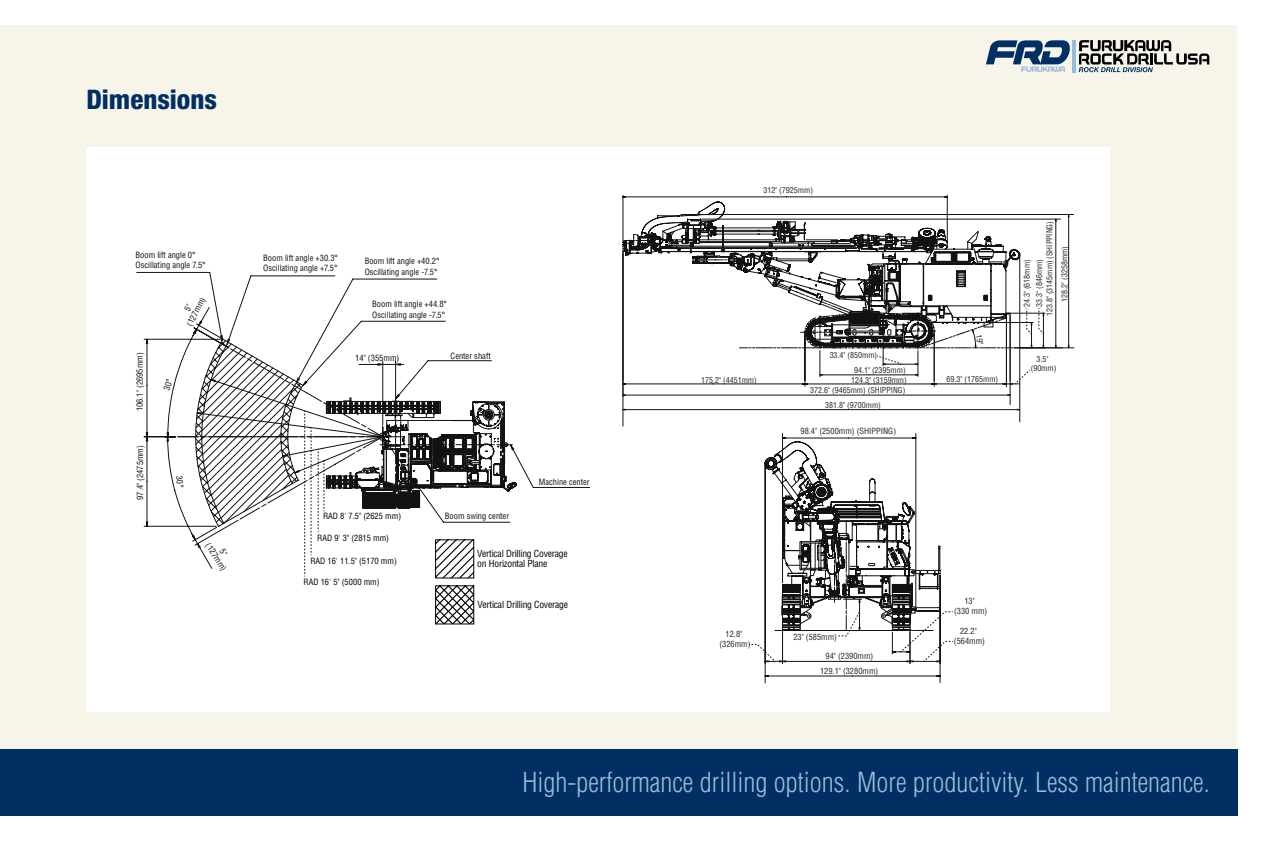
<style>
.page{position:relative;width:1263px;height:842px;background:#fff}
.page>*{position:absolute;margin:0;border:0;box-sizing:border-box;transform-origin:0 0}
.t1{font:300 condensed 27px "Helvetica LT Std";color:#98bbdb}
.t2{font:800 condensed 27px "Helvetica Neue LT Std";color:#003063}
.t3{font:condensed 9.6px/10.9px "Helvetica LT Std";letter-spacing:-.02em;color:#000}
.t4{font:condensed 8.4px/10.2px "Helvetica LT Std";color:#111211}
.t5{font:condensed 8.4px/10.1px "Helvetica LT Std";color:#282423;text-align:center}
.t6{font:condensed 8.4px "Helvetica LT Std";color:#000}
.t7{font:condensed 7.95px/9.6px "Helvetica LT Std";color:#282423;text-align:center}
</style>
<div class="page">
<div style="left:0;top:26px;width:1237px;height:790px;background:#f7f5ea"></div>
<div style="left:86px;top:148px;width:1024px;height:564px;background:#fff"></div>
<div style="left:0;top:749px;width:1237px;height:67px;background:#003063"></div>
<svg style="left:136px;top:272px;width:200px;height:166px"></svg>
<svg style="left:144px;top:307px;width:152px;height:262px"></svg>
<svg style="left:177px;top:339px;width:119px;height:188px"></svg>
<svg style="left:296px;top:278px;width:294px;height:300px"></svg>
<div style="left:435px;top:540px;width:39px;height:38px;border:1px solid #000"></div>
<svg style="left:437px;top:588px;width:35px;height:34px"></svg>
<div style="left:435px;top:586px;width:39px;height:38px;border:1px solid #000"></div>
<hr style="left:1068px;top:281px;width:1px;height:67px;background:#111211">
<hr style="left:1068px;top:214px;width:1px;height:67px;background:#111211">
<hr style="left:1014px;top:348px;width:60px;height:1px;background:#111211">
<hr style="left:706px;top:214px;width:367px;height:1px;background:#111211">
<hr style="left:1055px;top:283px;width:1px;height:65px;background:#111211">
<hr style="left:1055px;top:219px;width:1px;height:64px;background:#111211">
<hr style="left:702px;top:219px;width:358px;height:1px;background:#111211">
<hr style="left:821px;top:409px;width:199px;height:1px;background:#111211">
<hr style="left:623px;top:409px;width:198px;height:1px;background:#111211">
<hr style="left:1019px;top:256px;width:1px;height:166px;background:#111211">
<hr style="left:623px;top:251px;width:1px;height:175px;background:#111211">
<hr style="left:623px;top:395px;width:193px;height:1px;background:#111211">
<hr style="left:816px;top:395px;width:194px;height:1px;background:#111211">
<hr style="left:1010px;top:315px;width:1px;height:90px;background:#111211">
<hr style="left:1006px;top:318px;width:1px;height:69px;background:#111211">
<svg style="left:749px;top:433px;width:204px;height:250px"></svg>
<svg style="left:1079px;top:40px;width:130px;height:32px"></svg>
<svg style="left:986px;top:40px;width:84px;height:32px"></svg>
<hr style="left:1072px;top:40px;width:3px;height:32px;background:#98bbdb">
<svg style="left:164px;top:378px;width:8px;height:13px"></svg>
<svg style="left:176px;top:476px;width:8px;height:11px"></svg>
<svg style="left:623px;top:195px;width:422px;height:190px"></svg>
<h1 class="t2" style="left:86px;top:83px;width:132px">Dimensions</h1>
<p class="t4" style="left:136px;top:250px;width:72px">Boom lift angle 0°<br>Oscillating angle 7.5°</p>
<p class="t4" style="left:263px;top:253px;width:76px">Boom lift angle +30.3°<br>Oscillating angle +7.5°</p>
<p class="t4" style="left:365px;top:256px;width:76px">Boom lift angle +40.2°<br>Oscillating angle -7.5°</p>
<p class="t4" style="left:372px;top:299px;width:76px">Boom lift angle +44.8°<br>Oscillating angle -7.5°</p>
<p class="t4" style="left:177px;top:319px;width:33px;line-height:8.7px;text-align:center;rotate:-62deg">5" (127mm)</p>
<p class="t4" style="left:135px;top:411px;width:60px;rotate:-90deg">106.1" (2695mm)</p>
<p class="t4" style="left:135px;top:500px;width:56px;rotate:-90deg">97.4" (2475mm)</p>
<p class="t4" style="left:355px;top:353px;width:46px">14" (355mm)</p>
<p class="t4" style="left:451px;top:351px;width:42px">Center shaft</p>
<p class="t4" style="left:539px;top:476px;width:52px">Machine center</p>
<p class="t4" style="left:219px;top:537px;width:33px;line-height:8.7px;text-align:center;rotate:58deg">5" (127mm)</p>
<p class="t6" style="left:323px;top:511px;width:80px">RAD 8' 7.5" (2625 mm)</p>
<p class="t6" style="left:317px;top:533px;width:73px">RAD 9' 3" (2815 mm)</p>
<p class="t6" style="left:310px;top:555px;width:88px">RAD 16' 11.5" (5170 mm)</p>
<p class="t6" style="left:304px;top:576px;width:78px">RAD 16' 5" (5000 mm)</p>
<p class="t4" style="left:445px;top:510px;width:66px">Boom swing center</p>
<p class="t3" style="left:477px;top:547px;width:92px">Vertical Drilling Coverage on Horizontal Plane</p>
<p class="t3" style="left:478px;top:599px;width:92px">Vertical Drilling Coverage</p>
<p class="t7" style="left:763px;top:186px;width:51px">312" (7925mm)</p>
<p class="t7" style="left:701px;top:375px;width:57px">175.2" (4451mm)</p>
<p class="t7" style="left:830px;top:350px;width:49px">33.4" (850mm)</p>
<p class="t7" style="left:854px;top:366px;width:53px">94.1" (2395mm)</p>
<p class="t7" style="left:851px;top:375px;width:57px">124.3" (3159mm)</p>
<p class="t7" style="left:810px;top:386px;width:97px">372.6" (9465mm) (SHIPPING)</p>
<p class="t7" style="left:825px;top:400px;width:57px">381.8" (9700mm)</p>
<p class="t5" style="left:800px;top:426px;width:97px">98.4" (2500mm) (SHIPPING)</p>
<p class="t7" style="left:946px;top:374px;width:53px">69.3" (1765mm)</p>
<p class="t7" style="left:1045px;top:316px;width:97px;rotate:-90deg">123.8" (3145mm) (SHIPPING)</p>
<p class="t7" style="left:1060px;top:302px;width:57px;rotate:-90deg">128.2" (3258mm)</p>
<p class="t7" style="left:1021px;top:307px;width:49px;line-height:12.5px;text-align:left;rotate:-90deg">24.3" (618mm)<br>33.3" (846mm)</p>
<p class="t7" style="left:1031px;top:354px;width:27px">3.5" (90mm)</p>
<p class="t5" style="left:719px;top:629px;width:33px">12.8" (326mm)</p>
<p class="t5" style="left:793px;top:631px;width:45px">23" (585mm)</p>
<p class="t5" style="left:825px;top:651px;width:49px">94" (2390mm)</p>
<p class="t5" style="left:820px;top:666px;width:60px">129.1" (3280mm)</p>
<p class="t5" style="left:954px;top:596px;width:35px">13"<br>(330 mm)</p>
<p class="t5" style="left:954px;top:626px;width:33px">22.2" (564mm)</p>
<h1 class="t1" style="left:522px;top:765px;width:689px">High-performance drilling options. More productivity. Less maintenance.</h1>
</div>
